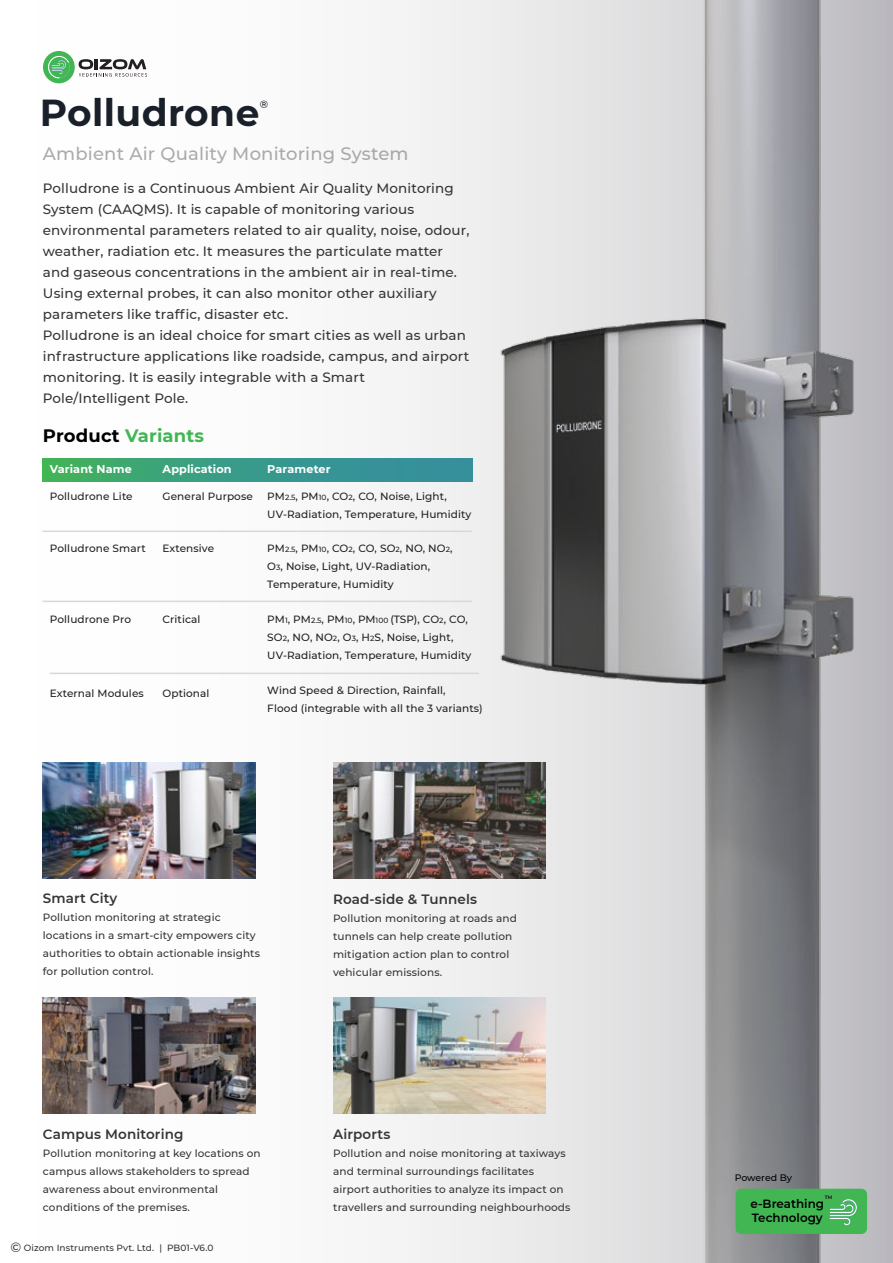
<style>
.page{position:relative;width:893px;height:1263px;background:#fff}
.page>*{position:absolute;margin:0;border:0;box-sizing:border-box;transform-origin:0 0}
.t1{font:700 37.5px "Montserrat";letter-spacing:.01em;color:#192029}
.t2{font:500 18px "Montserrat";letter-spacing:.01em;color:#767576}
.t3{font:700 18px "Montserrat";letter-spacing:.01em;color:#41b653}
.t4{font:500 13.5px/21px "Montserrat";letter-spacing:.01em;color:#353535}
.t5{font:600 13.5px "Montserrat";letter-spacing:.01em;color:#353535}
.t6{font:600 11.85px/14.2px "Montserrat";color:#000}
.t7{font:700 11.25px "Montserrat";letter-spacing:.01em;color:#fff}
.t8{font:500 10.5px/18px "Montserrat";letter-spacing:.01em;color:#353535}
.t9{font:500 10.5px/18px "Montserrat";letter-spacing:.01em;color:#231f20}
.t10{font:500 10.5px "Montserrat";color:#192029}
.t11{font:500 9.3px "Montserrat";letter-spacing:-.01em;color:#000}
.t12{font:500 9px "Montserrat";letter-spacing:.01em;color:#353535}
.t13{font:700 4.95px "Montserrat";color:#231f20}
.s1{color:#000}
.s2{font-size:7.5px}
.s3{font-size:13.5px}
</style>
<div class="page">
<div style="left:43px;top:458px;width:429px;height:23px;background:#42b355"></div>
<hr style="left:43px;top:530px;width:429px;height:2px;background:#d8d8d8">
<hr style="left:43px;top:601px;width:429px;height:1px;background:#d8d8d8">
<hr style="left:50px;top:673px;width:429px;height:1px;background:#d8d8d8">
<div style="left:43px;top:51px;width:32px;height:32px;background:#41b653;border-radius:50%"></div>
<svg style="left:48px;top:56px;width:14px;height:22px"></svg>
<img style="left:43px;top:763px;width:19px;height:116px">
<img style="left:43px;top:997px;width:19px;height:116px">
<img style="left:62px;top:0;width:831px;height:1263px">
<div style="left:736px;top:1189px;width:131px;height:45px;background:#41b653;border-radius:6px"></div>
<svg style="left:830px;top:1199px;width:27px;height:26px"></svg>
<h1 class="t1" style="left:40px;top:86px;width:221px">Polludrone</h1>
<p class="t10" style="left:260px;top:97px;width:10px">®</p>
<h2 class="t2" style="left:43px;top:141px;width:367px">Ambient Air Quality Monitoring System</h2>
<p class="t4" style="left:43px;top:177px;width:428px">Polludrone is a Continuous Ambient Air Quality Monitoring System (CAAQMS). It is capable of monitoring various environmental parameters related to air quality, noise, odour, weather, radiation etc. It measures the particulate matter and gaseous concentrations in the ambient air in real-time.<br>Using external probes, it can also monitor other auxiliary parameters like traffic, disaster etc.<br>Polludrone is an ideal choice for smart cities as well as urban infrastructure applications like roadside, campus, and airport monitoring. It is easily integrable with a Smart Pole/Intelligent Pole.</p>
<h2 class="t3" style="left:43px;top:422px;width:163px"><span class="s1">Product</span> Variants</h2>
<p class="t7" style="left:50px;top:461px;width:83px">Variant Name</p>
<p class="t7" style="left:163px;top:461px;width:71px">Application</p>
<p class="t7" style="left:267px;top:461px;width:65px">Parameter</p>
<p class="t9" style="left:50px;top:487px;width:84px">Polludrone Lite</p>
<p class="t9" style="left:267px;top:487px;width:206px">PM<span class="s2">2.5</span>, PM<span class="s2">10</span>, CO<span class="s2">2</span>, CO, Noise, Light,<br>UV-Radiation, Temperature, Humidity</p>
<p class="t9" style="left:267px;top:539px;width:187px">PM<span class="s2">2.5</span>, PM<span class="s2">10</span>, CO<span class="s2">2</span>, CO, SO<span class="s2">2</span>, NO, NO<span class="s2">2</span>,<br>O<span class="s2">3</span>, Noise, Light, UV-Radiation,<br>Temperature, Humidity</p>
<p class="t9" style="left:267px;top:610px;width:206px">PM<span class="s2">1</span>, PM<span class="s2">2.5</span>, PM<span class="s2">10</span>, PM<span class="s2">100</span> (TSP), CO<span class="s2">2</span>, CO,<br>SO<span class="s2">2</span>, NO, NO<span class="s2">2</span>, O<span class="s2">3</span>, H<span class="s2">2</span>S, Noise, Light,<br>UV-Radiation, Temperature, Humidity</p>
<p class="t9" style="left:267px;top:681px;width:217px">Wind Speed &amp; Direction, Rainfall,<br>Flood (integrable with all the 3 variants)</p>
<p class="t9" style="left:163px;top:487px;width:92px">General Purpose</p>
<p class="t9" style="left:163px;top:539px;width:53px">Extensive</p>
<p class="t9" style="left:50px;top:539px;width:97px">Polludrone Smart</p>
<p class="t9" style="left:163px;top:610px;width:39px">Critical</p>
<p class="t9" style="left:50px;top:610px;width:83px">Polludrone Pro</p>
<p class="t9" style="left:163px;top:684px;width:49px">Optional</p>
<p class="t9" style="left:50px;top:684px;width:95px">External Modules</p>
<p class="t5" style="left:43px;top:889px;width:76px">Smart City</p>
<p class="t8" style="left:43px;top:908px;width:219px">Pollution monitoring at strategic locations in a smart-city empowers city authorities to obtain actionable insights for pollution control.</p>
<p class="t5" style="left:43px;top:1124px;width:142px">Campus Monitoring</p>
<p class="t8" style="left:43px;top:1144px;width:219px">Pollution monitoring at key locations on campus allows stakeholders to spread awareness about environmental conditions of the premises.</p>
<p class="t12" style="left:10px;top:1241px;width:205px"><span class="s3">©</span> Oizom Instruments Pvt. Ltd. | PB01-V6.0</p>
<p class="t5" style="left:333px;top:889px;width:146px">Road-side &amp; Tunnels</p>
<p class="t8" style="left:333px;top:909px;width:185px">Pollution monitoring at roads and tunnels can help create pollution mitigation action plan to control vehicular emissions.</p>
<p class="t5" style="left:333px;top:1124px;width:59px">Airports</p>
<p class="t8" style="left:333px;top:1143px;width:239px">Pollution and noise monitoring at taxiways and terminal surroundings facilitates airport authorities to analyze its impact on travellers and surrounding neighbourhoods</p>
<p class="t11" style="left:735px;top:1171px;width:59px">Powered By</p>
<p class="t6" style="left:750px;top:1195px;width:75px">e-Breathing<br>Technology</p>
<p class="t13" style="left:825px;top:1193px;width:9px">TM</p>
</div>
